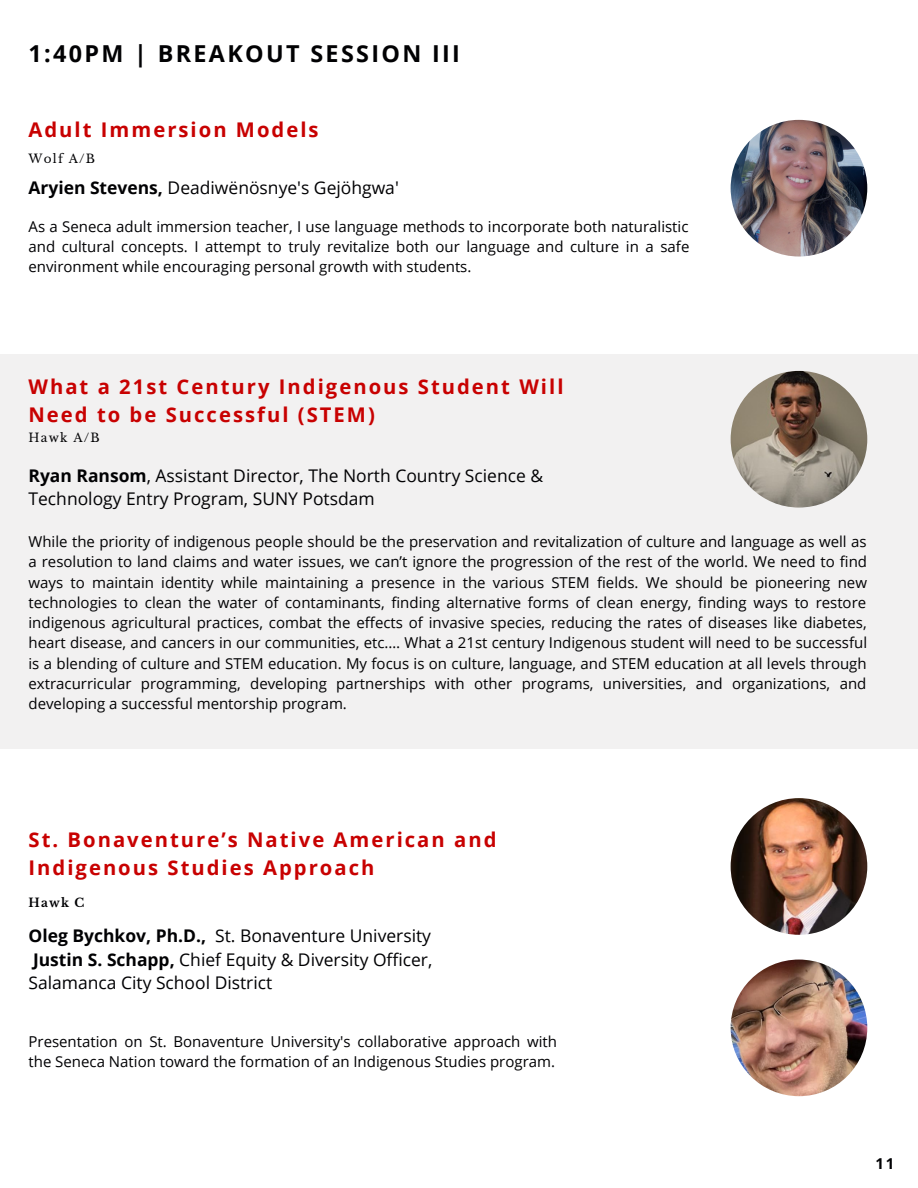
<style>
.page{position:relative;width:918px;height:1188px;background:#fff}
.page>*{position:absolute;margin:0;border:0;box-sizing:border-box;transform-origin:0 0}
.t1{font:700 23.4px "Open Sans";letter-spacing:.1em;color:#010103}
.t2{font:700 20.25px/27.6px "Open Sans";letter-spacing:.1em;color:#c80101}
.t3{font:17.4px/23.2px "Open Sans";color:#010103}
.t4{font:15px/20.2px "Open Sans";color:#010103;text-align:justify}
.t5{font:700 15px "Open Sans";color:#010103}
.t6{font:12px "Libre Baskerville";letter-spacing:.1em;color:#010103}
.t7{font:700 12px "Libre Baskerville";color:#010103}
.s1{font-weight:700}
</style>
<div class="page">
<img style="left:731px;top:120px;width:136px;height:137px;border-radius:50%">
<div style="left:0;top:354px;width:918px;height:394px;background:#f2f1f1"></div>
<img style="left:731px;top:371px;width:136px;height:137px;border-radius:50%">
<img style="left:731px;top:798px;width:136px;height:137px;border-radius:50%">
<img style="left:731px;top:960px;width:136px;height:136px;border-radius:50%">
<p class="t1" style="left:29px;top:37px;width:433px">1:40PM | BREAKOUT SESSION III</p>
<p class="t2" style="left:29px;top:115px;width:292px">Adult Immersion Models</p>
<p class="t6" style="left:29px;top:152px;width:68px">Wolf A/B</p>
<p class="t3" style="left:29px;top:176px;width:372px"><span class="s1">Aryien Stevens,</span> Deadiwënösnye's Gejöhgwa'</p>
<p class="t4" style="left:29px;top:216px;width:662px">As a Seneca adult immersion teacher, I use language methods to incorporate both naturalistic and cultural concepts. I attempt to truly revitalize both our language and culture in a safe environment while encouraging personal growth with students.</p>
<p class="t2" style="left:29px;top:373px;width:536px">What a 21st Century Indigenous Student Will<br>Need to be Successful (STEM)</p>
<p class="t6" style="left:29px;top:431px;width:73px">Hawk A/B</p>
<p class="t3" style="left:29px;top:464px;width:516px"><span class="s1">Ryan Ransom</span>, Assistant Director, The North Country Science &amp;<br>Technology Entry Program, SUNY Potsdam</p>
<p class="t4" style="left:29px;top:531px;width:840px">While the priority of indigenous people should be the preservation and revitalization of culture and language as well as a resolution to land claims and water issues, we can’t ignore the progression of the rest of the world. We need to find ways to maintain identity while maintaining a presence in the various STEM fields. We should be pioneering new technologies to clean the water of contaminants, finding alternative forms of clean energy, finding ways to restore indigenous agricultural practices, combat the effects of invasive species, reducing the rates of diseases like diabetes, heart disease, and cancers in our communities, etc.… What a 21st century Indigenous student will need to be successful is a blending of culture and STEM education. My focus is on culture, language, and STEM education at all levels through extracurricular programming, developing partnerships with other programs, universities, and organizations, and developing a successful mentorship program.</p>
<p class="t2" style="left:29px;top:826px;width:469px">St. Bonaventure’s Native American and<br>Indigenous Studies Approach</p>
<p class="t7" style="left:29px;top:895px;width:57px">Hawk C</p>
<p class="t3" style="left:29px;top:924px;width:404px"><span class="s1">Oleg Bychkov, Ph.D.,</span> St. Bonaventure University</p>
<p class="t3" style="left:29px;top:947px;width:405px;line-height:23.7px"><span class="s1">Justin S. Schapp,</span> Chief Equity &amp; Diversity Officer,<br>Salamanca City School District</p>
<p class="t4" style="left:29px;top:1031px;width:530px">Presentation on St. Bonaventure University's collaborative approach with the Seneca Nation toward the formation of an Indigenous Studies program.</p>
<p class="t5" style="left:876px;top:1153px;width:20px">11</p>
</div>
